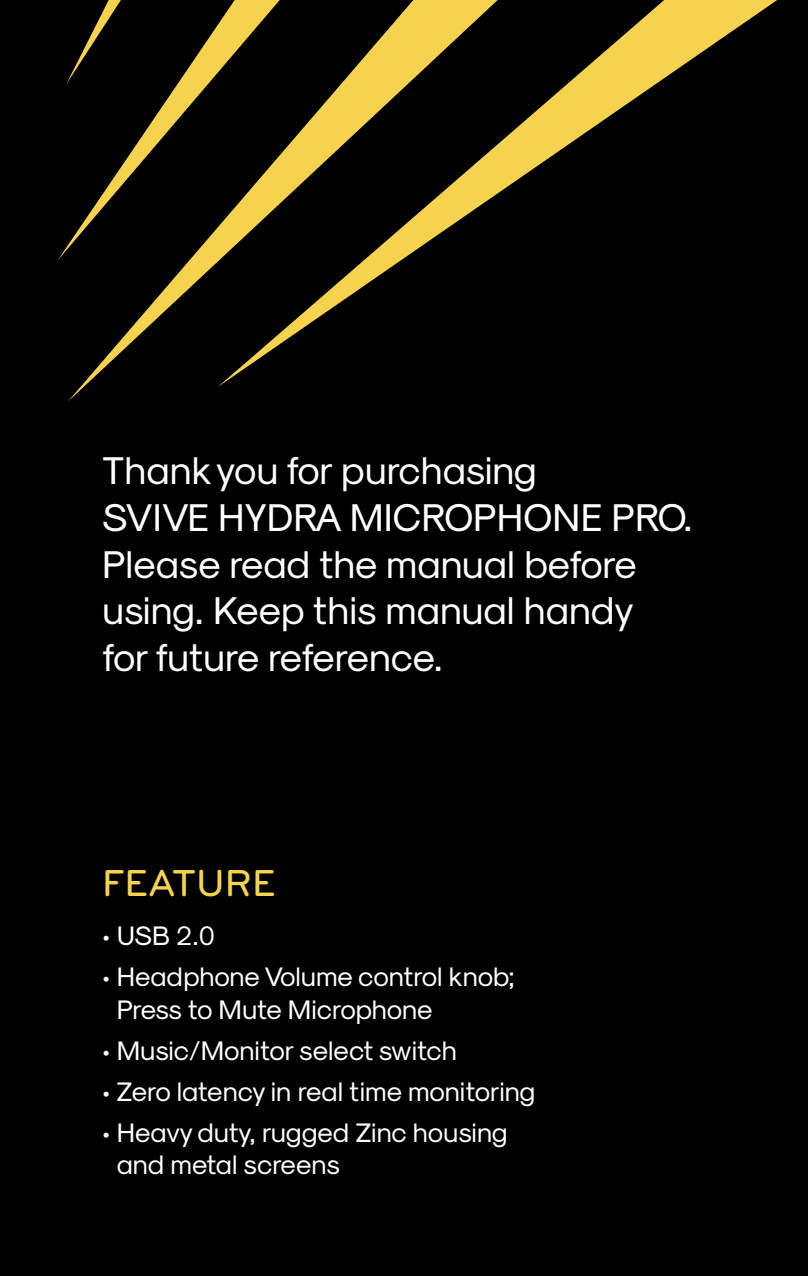
<style>
.page{position:relative;width:808px;height:1276px;background:#000}
.page>*{position:absolute;margin:0;border:0;box-sizing:border-box;transform-origin:0 0}
.t1{font:39px/46.8px "Sk Modernist Regular";color:#fff}
.t2{font:500 39px "Bryant Pro";color:#f6d34f}
.t3{font:27px/32.4px "Sk Modernist Regular";letter-spacing:-.01em;color:#fff}
</style>
<div class="page">
<svg style="left:68px;top:0;width:149px;height:402px"></svg>
<svg style="left:217px;top:0;width:560px;height:387px"></svg>
<h1 class="t1" style="left:102px;top:447px;width:592px">Thank you for purchasing<br>SVIVE HYDRA MICROPHONE PRO.<br>Please read the manual before using. Keep this manual handy<br>for future reference.</h1>
<h1 class="t2" style="left:102px;top:859px;width:175px">FEATURE</h1>
<p class="t3" style="left:102px;top:919px;width:114px">• USB 2.0</p>
<p class="t3" style="left:117px;top:960px;width:399px;text-indent:-15px">• Headphone Volume control knob;<br>Press to Mute Microphone</p>
<p class="t3" style="left:102px;top:1033px;width:357px">• Music/Monitor select switch</p>
<p class="t3" style="left:102px;top:1074px;width:435px">• Zero latency in real time monitoring</p>
<p class="t3" style="left:117px;top:1115px;width:392px;text-indent:-15px">• Heavy duty, rugged Zinc housing and metal screens</p>
</div>
